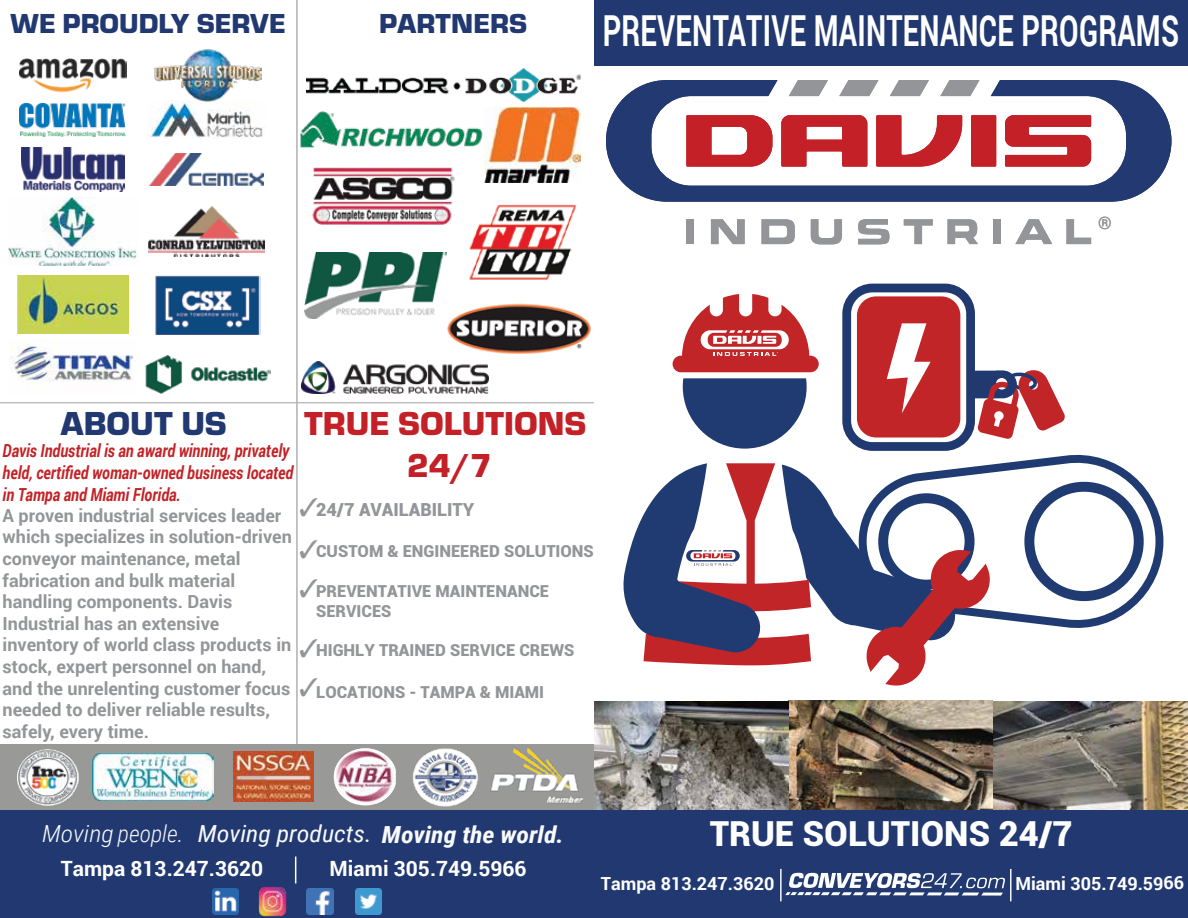
<style>
.page{position:relative;width:1188px;height:918px;background:#fff}
.page>*{position:absolute;margin:0;border:0;box-sizing:border-box;transform-origin:0 0}
.t1{font:700 42.75px "Roboto";letter-spacing:.01em;color:#fff;scale:.67 1}
.t2{font:900 34.5px "Roboto";color:#fff}
.t3{font:900 34.5px/41.4px "Eurostile";color:#c32127;text-align:center}
.t4{font:900 34.5px "Eurostile";color:#213970}
.t5{font:900 28.5px "Eurostile";letter-spacing:.005em;color:#213970}
.t6{font:italic 23.55px "Roboto Condensed";color:#f9f9fa;scale:1.1 1}
.t7{font:700 21px "Roboto";color:#fff}
.t8{font:700 18px/21.6px "Roboto";color:#939598}
.t9{font:italic 700 18px/21.6px "Roboto";color:#c22327;scale:.82 1}
.t10{font:700 18px "Roboto";color:#fff}
.t11{font:900 18px "Roboto";color:#939598}
.t12{font:17.25px "Roboto";color:#939598}
.t13{font:900 16.5px/19.8px "Roboto";color:#939598}
.t14{font:1.65px "Roboto";color:#939598}
.s1{font-weight:300;color:#fafdff}
.s2{font-weight:300;color:#f7f8fc}
.s3{font-weight:300;font-size:24.75px;color:#f7f8fc}
.s4{font-weight:700}
</style>
<div class="page">
<img style="left:594px;top:701px;width:594px;height:109px">
<hr style="left:0;top:402px;width:594px;height:1px;background:#afb1b3">
<hr style="left:296px;top:0;width:2px;height:918px;background:#afb1b3">
<div style="left:0;top:745px;width:594px;height:68px;background:#999998"></div>
<div style="left:0;top:810px;width:1188px;height:108px;background:#213970"></div>
<div style="left:594px;top:0;width:594px;height:66px;background:#213970"></div>
<img style="left:93px;top:753px;width:120px;height:47px">
<img style="left:17px;top:749px;width:62px;height:56px">
<img style="left:334px;top:769px;width:41px;height:36px">
<img style="left:335px;top:748px;width:61px;height:56px">
<img style="left:485px;top:744px;width:100px;height:60px">
<img style="left:412px;top:748px;width:66px;height:59px">
<img style="left:234px;top:752px;width:79px;height:50px">
<svg style="left:992px;top:454px;width:172px;height:174px"></svg>
<div style="left:1024px;top:482px;width:120px;height:119px;border:10px solid #1f3b71;border-radius:50%"></div>
<svg style="left:683px;top:378px;width:124px;height:71px"></svg>
<svg style="left:673px;top:294px;width:146px;height:78px"></svg>
<svg style="left:623px;top:463px;width:369px;height:223px"></svg>
<hr style="left:780px;top:869px;width:2px;height:32px;background:#fff">
<hr style="left:1010px;top:869px;width:1px;height:32px;background:#fff">
<svg style="left:785px;top:873px;width:220px;height:23px"></svg>
<svg style="left:295px;top:857px;width:1px;height:26px"></svg>
<img style="left:212px;top:888px;width:27px;height:27px">
<img style="left:355px;top:888px;width:27px;height:27px">
<img style="left:307px;top:888px;width:27px;height:27px">
<img style="left:258px;top:886px;width:28px;height:30px">
<div style="left:857px;top:296px;width:103px;height:141px;background:#c22528;border-radius:19px"></div>
<svg style="left:887px;top:323px;width:44px;height:90px"></svg>
<div style="left:842px;top:284px;width:133px;height:167px;border:9px solid #213971;border-radius:26px"></div>
<svg style="left:975px;top:370px;width:90px;height:69px"></svg>
<img style="left:21px;top:147px;width:104px;height:45px">
<img style="left:149px;top:154px;width:115px;height:31px">
<img style="left:17px;top:275px;width:112px;height:59px">
<img style="left:155px;top:275px;width:105px;height:59px">
<img style="left:8px;top:197px;width:130px;height:69px">
<img style="left:148px;top:206px;width:117px;height:51px">
<img style="left:148px;top:104px;width:115px;height:34px">
<img style="left:145px;top:356px;width:126px;height:37px">
<img style="left:154px;top:49px;width:108px;height:55px">
<img style="left:20px;top:103px;width:106px;height:33px">
<img style="left:10px;top:339px;width:124px;height:49px">
<img style="left:20px;top:58px;width:106px;height:35px">
<img style="left:469px;top:204px;width:108px;height:76px">
<img style="left:447px;top:303px;width:144px;height:51px">
<img style="left:484px;top:108px;width:97px;height:75px">
<img style="left:312px;top:167px;width:143px;height:58px">
<img style="left:302px;top:362px;width:186px;height:32px">
<img style="left:300px;top:111px;width:185px;height:36px">
<svg style="left:606px;top:80px;width:565px;height:122px"></svg>
<svg style="left:789px;top:80px;width:191px;height:16px"></svg>
<div style="left:686px;top:219px;width:8px;height:25px;background:#939598"></div>
<svg style="left:711px;top:219px;width:34px;height:25px"></svg>
<svg style="left:762px;top:219px;width:33px;height:25px"></svg>
<svg style="left:811px;top:219px;width:31px;height:25px"></svg>
<svg style="left:858px;top:219px;width:31px;height:25px"></svg>
<svg style="left:904px;top:219px;width:29px;height:25px"></svg>
<div style="left:993px;top:219px;width:8px;height:25px;background:#939598"></div>
<svg style="left:948px;top:219px;width:30px;height:25px"></svg>
<svg style="left:1015px;top:219px;width:37px;height:25px"></svg>
<svg style="left:1066px;top:219px;width:25px;height:25px"></svg>
<svg style="left:781px;top:115px;width:86px;height:52px"></svg>
<div style="left:971px;top:115px;width:25px;height:52px;background:#c32127"></div>
<svg style="left:1005px;top:115px;width:86px;height:52px"></svg>
<svg style="left:686px;top:115px;width:86px;height:52px"></svg>
<svg style="left:876px;top:115px;width:86px;height:52px"></svg>
<img style="left:305px;top:252px;width:141px;height:67px">
<img style="left:306px;top:69px;width:275px;height:32px">
<h3 class="t5" style="left:11px;top:3px;width:277px">WE PROUDLY SERVE</h3>
<h3 class="t5" style="left:379px;top:3px;width:150px">PARTNERS</h3>
<h1 class="t1" style="left:603px;top:1px;width:862px">PREVENTATIVE MAINTENANCE PROGRAMS</h1>
<p class="t12" style="left:1098px;top:211px;width:15px">®</p>
<h2 class="t4" style="left:61px;top:399px;width:167px">ABOUT US</h2>
<p class="t9" style="left:3px;top:440px;width:356px">Davis Industrial is an award winning, privately held, certified woman-owned business located in Tampa and Miami Florida.</p>
<p class="t8" style="left:3px;top:504px;width:291px">A proven industrial services leader which specializes in solution-driven conveyor maintenance, metal fabrication and bulk material handling components. Davis<br>Industrial has an extensive inventory of world class products in stock, expert personnel on hand, and the unrelenting customer focus needed to deliver reliable results, safely, every time.</p>
<h2 class="t3" style="left:304px;top:401px;width:284px">TRUE SOLUTIONS<br>24/7</h2>
<p class="t11" style="left:316px;top:497px;width:160px">24/7 AVAILABILITY</p>
<p class="t13" style="left:316px;top:541px;width:279px">CUSTOM &amp; ENGINEERED SOLUTIONS</p>
<p class="t13" style="left:316px;top:581px;width:234px">PREVENTATIVE MAINTENANCE<br>SERVICES</p>
<p class="t13" style="left:316px;top:640px;width:260px">HIGHLY TRAINED SERVICE CREWS</p>
<p class="t13" style="left:316px;top:681px;width:230px">LOCATIONS - TAMPA &amp; MIAMI</p>
<p class="t14" style="left:733px;top:562px;width:3px">®</p>
<h3 class="t6" style="left:42px;top:817px;width:476px"><span class="s1">Moving</span> <span class="s2">people</span><span class="s3">.</span> Moving products. <span class="s4">Moving the world.</span></h3>
<h2 class="t2" style="left:710px;top:810px;width:364px">TRUE SOLUTIONS 24/7</h2>
<p class="t7" style="left:61px;top:854px;width:204px">Tampa 813.247.3620</p>
<p class="t7" style="left:330px;top:854px;width:198px">Miami 305.749.5966</p>
<p class="t10" style="left:601px;top:871px;width:175px">Tampa 813.247.3620</p>
<p class="t10" style="left:1015px;top:871px;width:170px">Miami 305.749.5966</p>
</div>
